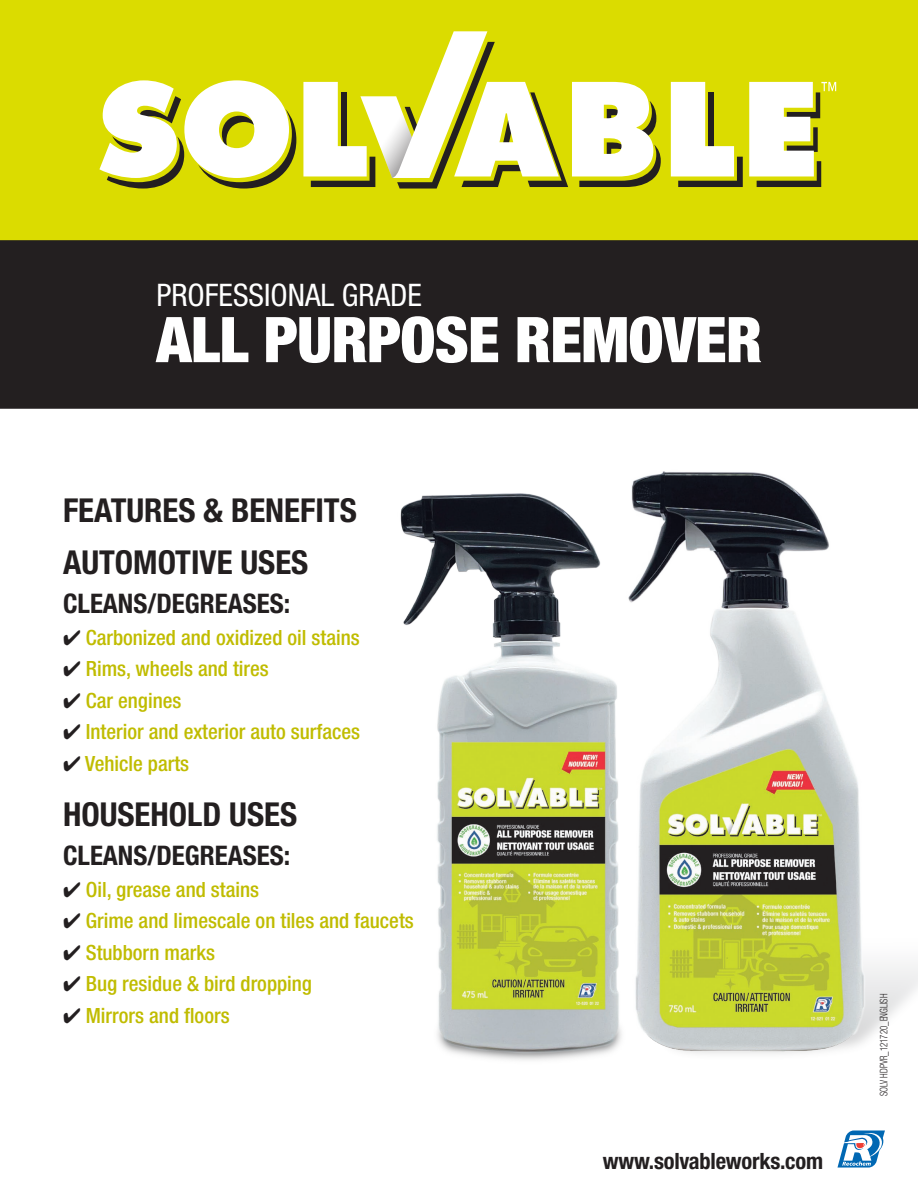
<style>
.page{position:relative;width:918px;height:1188px;background:#fff}
.page>*{position:absolute;margin:0;border:0;box-sizing:border-box;transform-origin:0 0}
.t1{font:900 condensed 63.15px "Helvetica Neue LT Pro";letter-spacing:-.01em;color:#fff}
.t2{font:700 condensed 33px/52.5px "Helvetica Neue LT Pro";color:#231f20}
.t3{font:condensed 31.05px "Helvetica Neue LT Pro";color:#fff}
.t4{font:700 condensed 27px "Helvetica Neue LT Pro";color:#231f20}
.t5{font:700 condensed 22.5px "Helvetica Neue LT Pro";letter-spacing:-.01em;color:#231f20}
.t6{font:500 condensed 21px "Helvetica Neue LT Pro";color:#c0bc00}
.t7{font:300 condensed 10.5px "Helvetica Neue LT Pro";color:#231f20;scale:.84 1}
.s1{color:#231f20}
</style>
<div class="page">
<img style="left:400px;top:493px;width:219px;height:561px">
<img style="left:615px;top:883px;width:303px;height:171px">
<img style="left:625px;top:471px;width:241px;height:583px">
<svg style="left:837px;top:1130px;width:48px;height:38px"></svg>
<div style="left:0;top:0;width:918px;height:240px;background:#dbdc00"></div>
<svg style="left:99px;top:80px;width:197px;height:109px"></svg>
<svg style="left:671px;top:82px;width:72px;height:105px"></svg>
<svg style="left:303px;top:31px;width:358px;height:158px"></svg>
<svg style="left:749px;top:82px;width:87px;height:105px"></svg>
<div style="left:0;top:240px;width:918px;height:169px;background:#231f20"></div>
<h3 class="t3" style="left:156px;top:277px;width:267px">PROFESSIONAL GRADE</h3>
<h1 class="t1" style="left:156px;top:301px;width:607px">ALL PURPOSE REMOVER</h1>
<h2 class="t2" style="left:63px;top:483px;width:295px">FEATURES &amp; BENEFITS<br>AUTOMOTIVE USES</h2>
<p class="t4" style="left:63px;top:587px;width:229px">CLEANS/DEGREASES:</p>
<p class="t6" style="left:63px;top:625px;width:298px"><span class="s1">✔</span> Carbonized and oxidized oil stains</p>
<p class="t6" style="left:63px;top:656px;width:207px"><span class="s1">✔</span> Rims, wheels and tires</p>
<p class="t6" style="left:63px;top:688px;width:120px"><span class="s1">✔</span> Car engines</p>
<p class="t6" style="left:63px;top:719px;width:299px"><span class="s1">✔</span> Interior and exterior auto surfaces</p>
<p class="t6" style="left:63px;top:751px;width:128px"><span class="s1">✔</span> Vehicle parts</p>
<h2 class="t2" style="left:63px;top:788px;width:236px">HOUSEHOLD USES</h2>
<p class="t4" style="left:63px;top:839px;width:229px">CLEANS/DEGREASES:</p>
<p class="t6" style="left:63px;top:877px;width:198px"><span class="s1">✔</span> Oil, grease and stains</p>
<p class="t6" style="left:63px;top:908px;width:352px"><span class="s1">✔</span> Grime and limescale on tiles and faucets</p>
<p class="t6" style="left:63px;top:940px;width:154px"><span class="s1">✔</span> Stubborn marks</p>
<p class="t6" style="left:63px;top:971px;width:251px"><span class="s1">✔</span> Bug residue &amp; bird dropping</p>
<p class="t6" style="left:63px;top:1003px;width:168px"><span class="s1">✔</span> Mirrors and floors</p>
<p class="t5" style="left:603px;top:1147px;width:222px">www.solvableworks.com</p>
<p class="t7" style="left:878px;top:1096px;width:123px;rotate:-90deg">SOLV HDPVR_121720_ENGLISH</p>
</div>
